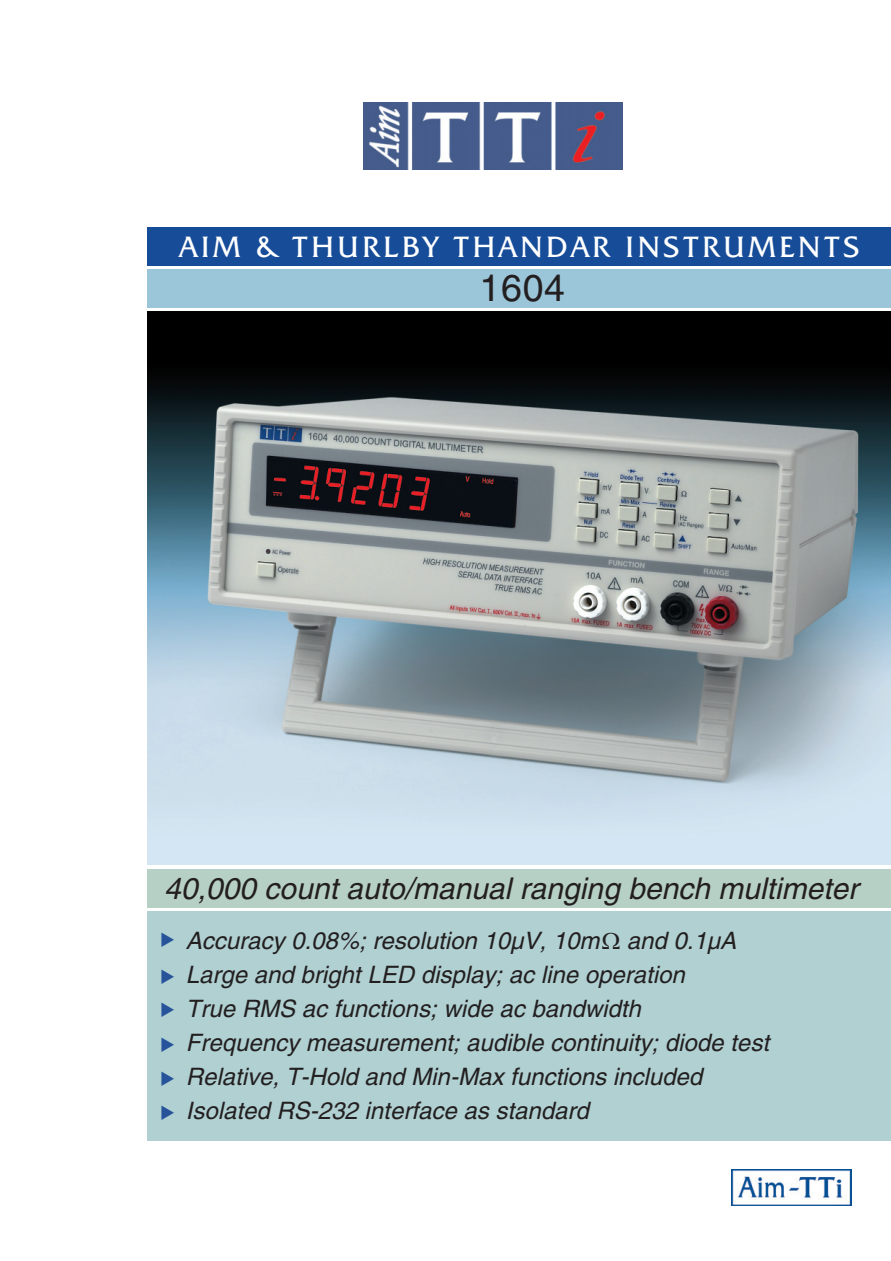
<style>
.page{position:relative;width:891px;height:1261px;background:#fff}
.page>*{position:absolute;margin:0;border:0;box-sizing:border-box;transform-origin:0 0}
.t1{font:37.5px "Helvetica";color:#231f20}
.t2{font:italic 30px "Helvetica";color:#231f20}
.t3{font:30px "Friz Quadrata IT Cby BT";letter-spacing:.1em;color:#fff}
.t4{font:italic 24px/33.9px "Helvetica";color:#231f20}
</style>
<div class="page">
<div style="left:147px;top:869px;width:744px;height:38px;background:#b7d0c6"></div>
<div style="left:147px;top:911px;width:744px;height:229px;background:#b0d0d2"></div>
<div style="left:147px;top:227px;width:744px;height:38px;background:#164c98"></div>
<div style="left:147px;top:269px;width:744px;height:38px;background:#9bc6da"></div>
<img style="left:147px;top:311px;width:744px;height:553px">
<img style="left:363px;top:102px;width:259px;height:67px">
<img style="left:731px;top:1169px;width:120px;height:36px">
<p class="t3" style="left:179px;top:236px;width:682px">AIM &amp; THURLBY THANDAR INSTRUMENTS</p>
<h1 class="t1" style="left:479px;top:274px;width:87px">1604</h1>
<p class="t2" style="left:164px;top:877px;width:701px">40,000 count auto/manual ranging bench multimeter</p>
<p class="t4" style="left:186px;top:926px;width:589px">Accuracy 0.08%; resolution 10µV, 10m and 0.1µA Large and bright LED display; ac line operation<br>True RMS ac functions; wide ac bandwidth<br>Frequency measurement; audible continuity; diode test Relative, T-Hold and Min-Max functions included Isolated RS-232 interface as standard</p>
</div>
